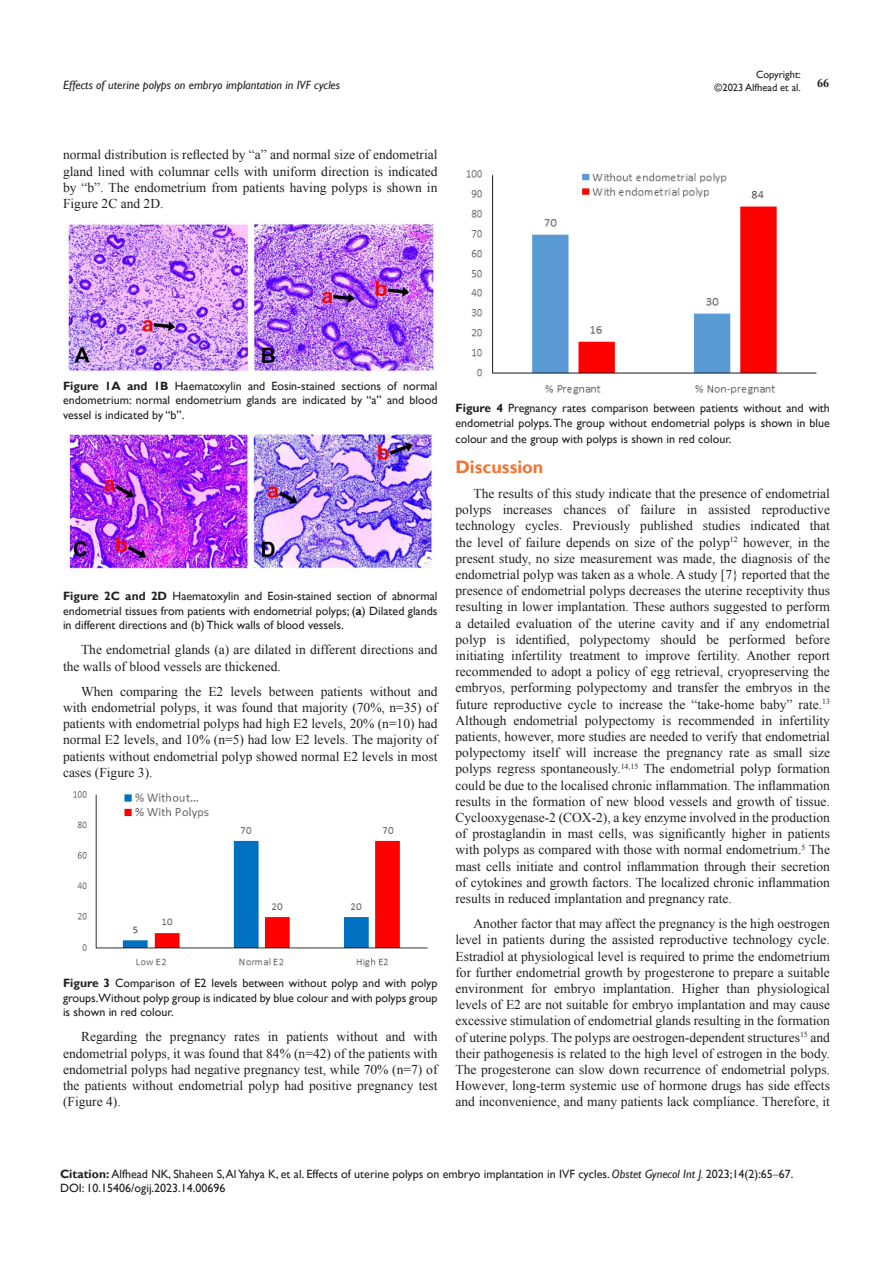
<style>
.page{position:relative;width:893px;height:1263px;background:#fff}
.page>*{position:absolute;margin:0;border:0;box-sizing:border-box;transform-origin:0 0}
.List_Paragraph{font:700 18px "Gill Sans";color:#f37331}
.t1{font:13.5px/16.2px "Times New Roman";color:#231f20;text-align:justify}
.Citation{font:12px/14.4px "Gill Sans";color:#231f20;text-align:justify}
.t2{font:italic 12px "Gill Sans";color:#231f20}
.t3{font:700 12px "Times New Roman";color:#231f20}
.t4{font:10.5px/12.6px "Gill Sans";color:#231f20;text-align:right}
.s1{font-weight:700}
.s2{font-style:italic}
.s3{font-family:"Times New Roman"}
</style>
<div class="page">
<img style="left:68px;top:224px;width:366px;height:148px">
<img style="left:68px;top:434px;width:366px;height:135px">
<img style="left:73px;top:791px;width:355px;height:176px">
<img style="left:466px;top:170px;width:351px;height:225px">
<p class="t4" style="left:715px;top:69px;width:88px">Copyright:<br>©2023 Alfhead et al.</p>
<p class="t2" style="left:63px;top:78px;width:279px">Effects of uterine polyps on embryo implantation in IVF cycles</p>
<p class="t3" style="left:817px;top:75px;width:13px">66</p>
<p class="t1" style="left:63px;top:147px;width:376px">normal distribution is reflected by “a” and normal size of endometrial gland lined with columnar cells with uniform direction is indicated by “b”. The endometrium from patients having polyps is shown in Figure 2C and 2D.</p>
<p class="Citation" style="left:63px;top:379px;width:376px"><span class="s1">Figure 1A and 1B</span> Haematoxylin and Eosin-stained sections of normal endometrium: normal endometrium glands are indicated by “a” and blood vessel is indicated by “b”.</p>
<p class="Citation" style="left:63px;top:589px;width:376px"><span class="s1">Figure 2C and 2D</span> Haematoxylin and Eosin-stained section of abnormal endometrial tissues from patients with endometrial polyps; (<span class="s1">a</span>) Dilated glands in different directions and (b) Thick walls of blood vessels.</p>
<p class="t1" style="left:63px;top:642px;width:376px;text-indent:18px">The endometrial glands (a) are dilated in different directions and the walls of blood vessels are thickened.</p>
<p class="t1" style="left:63px;top:683px;width:376px;text-indent:18px">When comparing the E2 levels between patients without and with endometrial polyps, it was found that majority (70%, n=35) of patients with endometrial polyps had high E2 levels, 20% (n=10) had normal E2 levels, and 10% (n=5) had low E2 levels. The majority of patients without endometrial polyp showed normal E2 levels in most cases (Figure 3).</p>
<p class="Citation" style="left:63px;top:976px;width:376px"><span class="s1">Figure 3</span> Comparison of E2 levels between without polyp and with polyp groups.Without polyp group is indicated by blue colour and with polyps group is shown in red colour.</p>
<p class="t1" style="left:63px;top:1029px;width:376px;text-indent:18px">Regarding the pregnancy rates in patients without and with endometrial polyps, it was found that 84% (n=42) of the patients with endometrial polyps had negative pregnancy test, while 70% (n=7) of the patients without endometrial polyp had positive pregnancy test (Figure 4).</p>
<p class="Citation" style="left:455px;top:401px;width:376px"><span class="s1">Figure 4</span> Pregnancy rates comparison between patients without and with endometrial polyps. The group without endometrial polyps is shown in blue</p>
<p class="Citation" style="left:455px;top:432px;width:277px">colour and the group with polyps is shown in red colour.</p>
<p class="List_Paragraph" style="left:455px;top:456px;width:89px">Discussion</p>
<p class="t1" style="left:455px;top:485px;width:376px;text-indent:18px">The results of this study indicate that the presence of endometrial polyps increases chances of failure in assisted reproductive technology cycles. Previously published studies indicated that the level of failure depends on size of the polyp<sup>12</sup> however, in the present study, no size measurement was made, the diagnosis of the endometrial polyp was taken as a whole. A study [7} reported that the presence of endometrial polyps decreases the uterine receptivity thus resulting in lower implantation. These authors suggested to perform a detailed evaluation of the uterine cavity and if any endometrial polyp is identified, polypectomy should be performed before initiating infertility treatment to improve fertility. Another report recommended to adopt a policy of egg retrieval, cryopreserving the embryos, performing polypectomy and transfer the embryos in the future reproductive cycle to increase the “take-home baby” rate.<sup>13<br></sup>Although endometrial polypectomy is recommended in infertility patients, however, more studies are needed to verify that endometrial polypectomy itself will increase the pregnancy rate as small size polyps regress spontaneously.<sup>14,15</sup> The endometrial polyp formation could be due to the localised chronic inflammation. The inflammation results in the formation of new blood vessels and growth of tissue.<br>Cyclooxygenase-2 (COX-2), a key enzyme involved in the production of prostaglandin in mast cells, was significantly higher in patients with polyps as compared with those with normal endometrium.<sup>5</sup> The mast cells initiate and control inflammation through their secretion of cytokines and growth factors. The localized chronic inflammation results in reduced implantation and pregnancy rate.</p>
<p class="t1" style="left:455px;top:915px;width:376px;text-indent:18px">Another factor that may affect the pregnancy is the high oestrogen level in patients during the assisted reproductive technology cycle.<br>Estradiol at physiological level is required to prime the endometrium for further endometrial growth by progesterone to prepare a suitable environment for embryo implantation. Higher than physiological levels of E2 are not suitable for embryo implantation and may cause excessive stimulation of endometrial glands resulting in the formation of uterine polyps. The polyps are oestrogen-dependent structures<sup>15</sup> and their pathogenesis is related to the high level of estrogen in the body.<br>The progesterone can slow down recurrence of endometrial polyps.<br>However, long-term systemic use of hormone drugs has side effects and inconvenience, and many patients lack compliance. Therefore, it</p>
<p class="Citation" style="left:60px;top:1167px;width:735px"><span class="s1">Citation:</span> Alfhead NK, Shaheen S, Al Yahya K, et al. Effects of uterine polyps on embryo implantation in IVF cycles. <span class="s2">Obstet Gynecol Int J.</span> 2023;14(2):65<span class="s3">‒</span>67.</p>
<p class="Citation" style="left:60px;top:1181px;width:167px">DOI: 10.15406/ogij.2023.14.00696</p>
</div>
